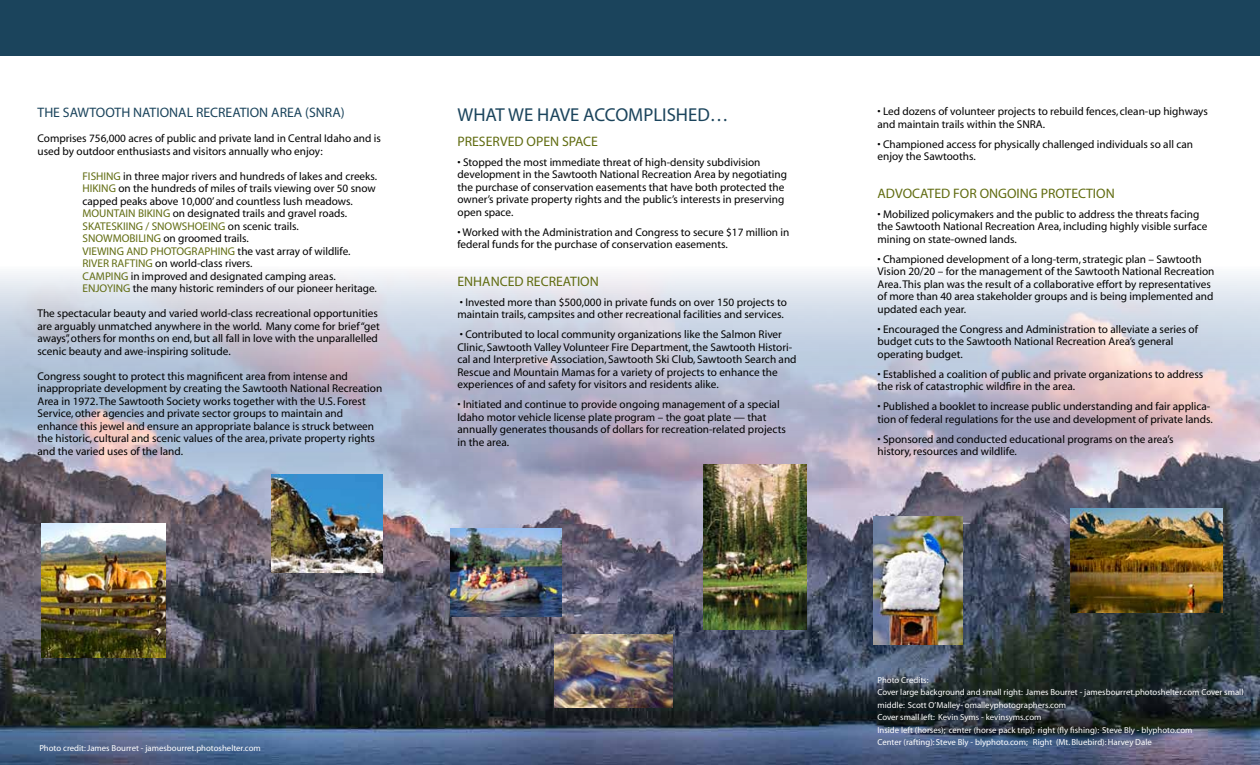
<style>
.page{position:relative;width:1260px;height:765px;background:#fff}
.page>*{position:absolute;margin:0;border:0;box-sizing:border-box;transform-origin:0 0}
.t1{font:18.75px "Myriad";color:#1b445c}
.t2{font:13.75px "Myriad";color:#616c11}
.t3{font:13.75px "Myriad";color:#1b445c}
.t4{font:11.25px/12.5px "Myriad";color:#000}
.t5{font:11.25px "Myriad";letter-spacing:.035em;color:#616c11}
.t6{font:8.75px/12.5px "Myriad";color:#fff}
.s1{color:#616c11}
</style>
<div class="page">
<img style="left:0;top:273px;width:1260px;height:492px">
<div style="left:0;top:0;width:1260px;height:56px;background:#1b445c"></div>
<img style="left:271px;top:474px;width:111px;height:98px">
<img style="left:1071px;top:508px;width:152px;height:104px">
<img style="left:42px;top:523px;width:123px;height:134px">
<img style="left:873px;top:516px;width:89px;height:128px">
<img style="left:554px;top:635px;width:118px;height:73px">
<img style="left:450px;top:529px;width:111px;height:87px">
<img style="left:703px;top:465px;width:104px;height:164px">
<p class="t3" style="left:38px;top:106px;width:309px">THE SAWTOOTH NATIONAL RECREATION AREA (SNRA)</p>
<p class="t4" style="left:38px;top:133px;width:345px">Comprises 756,000 acres of public and private land in Central Idaho and is used by outdoor enthusiasts and visitors annually who enjoy:</p>
<p class="t5" style="left:82px;top:170px;width:6px">Fishin</p>
<p class="t4" style="left:82px;top:170px;width:296px;text-indent:31px"><span class="s1">g</span> in three major rivers and hundreds of lakes and creeks.<br><span class="s1">Hiking</span> on the hundreds of miles of trails viewing over 50 snow capped peaks above 10,000’ and countless lush meadows.</p>
<p class="t5" style="left:82px;top:208px;width:8px">Mountain</p>
<p class="t4" style="left:138px;top:208px;width:211px"><span class="s1">Biking</span> on designated trails and gravel roads.</p>
<p class="t5" style="left:82px;top:220px;width:19px">skates</p>
<p class="t5" style="left:117px;top:220px;width:48px">kiing / Snowshoein</p>
<p class="t4" style="left:218px;top:220px;width:82px"><span class="s1">g</span> on scenic trails.</p>
<p class="t5" style="left:82px;top:233px;width:15px">Snow</p>
<p class="t5" style="left:113px;top:233px;width:16px">mobilin</p>
<p class="t4" style="left:154px;top:233px;width:97px"><span class="s1">g</span> on groomed trails.</p>
<p class="t5" style="left:82px;top:245px;width:7px">Viewin</p>
<p class="t5" style="left:117px;top:245px;width:42px">g an d photo</p>
<p class="t5" style="left:184px;top:245px;width:15px">graphin</p>
<p class="t4" style="left:82px;top:245px;width:270px;text-indent:145px"><span class="s1">g</span> the vast array of wildlife.<br><span class="s1">River rafting</span> on world-class rivers.<br><span class="s1">Camping</span> in improved and designated camping areas.<br><span class="s1">Enjoyin</span></p>
<p class="t4" style="left:123px;top:282px;width:255px"><span class="s1">g</span> the many historic reminders of our pioneer heritage.</p>
<p class="t4" style="left:38px;top:307px;width:344px">The spectacular beauty and varied world-class recreational opportunities are arguably unmatched anywhere in the world. Many come for brief “get aways”, others for months on end, but all fall in love with the unparallelled scenic beauty and awe-inspiring solitude.</p>
<p class="t4" style="left:38px;top:370px;width:346px">Congress sought to protect this magnificent area from intense and inappropriate development by creating the Sawtooth National Recreation Area in 1972. The Sawtooth Society works together with the U.S. Forest Service, other agencies and private sector groups to maintain and enhance this jewel and ensure an appropriate balance is struck between the historic, cultural and scenic values of the area, private property rights and the varied uses of the land.</p>
<h1 class="t1" style="left:458px;top:105px;width:273px">WHAT WE HAVE ACCOMPLISHED…</h1>
<p class="t2" style="left:458px;top:134px;width:142px">PRESERVED OPEN SPACE</p>
<p class="t4" style="left:458px;top:156px;width:331px">• Stopped the most immediate threat of high-density subdivision development in the Sawtooth National Recreation Area by negotiating the purchase of conservation easements that have both protected the owner’s private property rights and the public’s interests in preserving open space.</p>
<p class="t4" style="left:458px;top:226px;width:333px">• Worked with the Administration and Congress to secure $17 million in federal funds for the purchase of conservation easements.</p>
<p class="t2" style="left:458px;top:274px;width:143px">ENHANCED RECREATION</p>
<p class="t4" style="left:458px;top:296px;width:331px">• Invested more than $500,000 in private funds on over 150 projects to maintain trails, campsites and other recreational facilities and services.</p>
<p class="t4" style="left:458px;top:329px;width:341px">• Contributed to local community organizations like the Salmon River Clinic, Sawtooth Valley Volunteer Fire Department, the Sawtooth Histori&shy;cal and Interpretive Association, Sawtooth Ski Club, Sawtooth Search and Rescue and Mountain Mamas for a variety of projects to enhance the experiences of and safety for visitors and residents alike.</p>
<p class="t4" style="left:458px;top:399px;width:330px">• Initiated and continue to provide ongoing management of a special Idaho motor vehicle license plate program – the goat plate — that annually generates thousands of dollars for recreation-related projects in the area.</p>
<p class="t4" style="left:877px;top:106px;width:332px">• Led dozens of volunteer projects to rebuild fences, clean-up highways and maintain trails within the SNRA.</p>
<p class="t4" style="left:877px;top:138px;width:317px">• Championed access for physically challenged individuals so all can enjoy the Sawtooths.</p>
<p class="t2" style="left:878px;top:186px;width:239px">ADVOCATED FOR ONGOING PROTECTION</p>
<p class="t4" style="left:878px;top:208px;width:332px">• Mobilized policymakers and the public to address the threats facing the Sawtooth National Recreation Area, including highly visible surface mining on state-owned lands.</p>
<p class="t4" style="left:878px;top:253px;width:338px">• Championed development of a long-term, strategic plan – Sawtooth Vision 20/20 – for the management of the Sawtooth National Recreation Area. This plan was the result of a collaborative effort by representatives of more than 40 area stakeholder groups and is being implemented and updated each year.</p>
<p class="t4" style="left:878px;top:323px;width:322px">• Encouraged the Congress and Administration to alleviate a series of budget cuts to the Sawtooth National Recreation Area’s general operating budget.</p>
<p class="t4" style="left:878px;top:368px;width:327px">• Established a coalition of public and private organizations to address the risk of catastrophic wildfire in the area.</p>
<p class="t4" style="left:878px;top:401px;width:337px">• Published a booklet to increase public understanding and fair applica&shy;tion of federal regulations for the use and development of private lands.</p>
<p class="t4" style="left:878px;top:433px;width:298px">• Sponsored and conducted educational programs on the area’s history, resources and wildlife.</p>
<p class="t6" style="left:39px;top:742px;width:223px">Photo credit: James Bourret - jamesbourret.photoshelter.com</p>
<p class="t6" style="left:877px;top:674px;width:367px">Photo Credits:<br>Cover large background and small right: James Bourret - jamesbourret.photoshelter.com Cover small middle: Scott O’Malley- omalleyphotographers.com<br>Cover small left: Kevin Syms - kevinsyms.com<br>Inside left (horses); center (horse pack trip); right (fly fishing): Steve Bly - blyphoto.com<br>Center (rafting): Steve Bly - blyphoto.com; Right (Mt. Bluebird): Harvey Dale</p>
</div>
